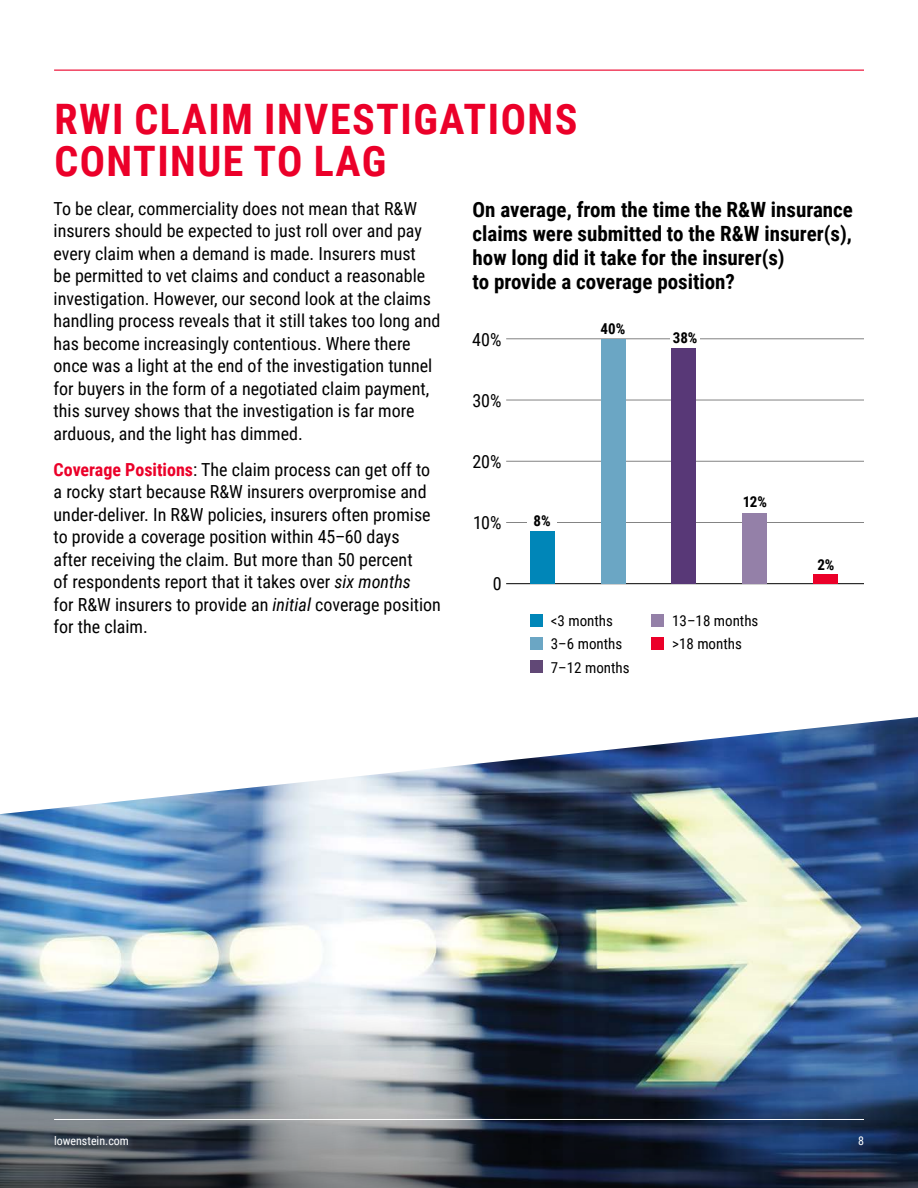
<style>
.page{position:relative;width:918px;height:1188px;background:#fff}
.page>*{position:absolute;margin:0;border:0;box-sizing:border-box;transform-origin:0 0}
.t1{font:700 42px/42px "Roboto Condensed";letter-spacing:.035em;color:#eb0029}
.t2{font:700 21px/24px "Roboto Condensed";color:#000}
.t3{font:18px/22.5px "Roboto Condensed";color:#000}
.t4{font:15px/23.4px "Roboto Condensed";color:#000}
.t5{font:700 15px "Roboto Condensed";color:#000}
.t6{font:12px "Roboto Condensed";color:#fff}
.s1{font-weight:700;color:#eb0029}
.s2{font-style:italic}
</style>
<div class="page">
<img style="left:0;top:717px;width:918px;height:254px">
<img style="left:0;top:971px;width:918px;height:217px">
<hr style="left:54px;top:1119px;width:810px;height:1px;background:#fff">
<hr style="left:506px;top:461px;width:358px;height:1px;background:#000">
<hr style="left:506px;top:522px;width:358px;height:1px;background:#000">
<hr style="left:506px;top:400px;width:358px;height:1px;background:#000">
<hr style="left:506px;top:583px;width:358px;height:1px;background:#000">
<div style="left:530px;top:531px;width:24px;height:53px;background:#0086b8"></div>
<hr style="left:54px;top:70px;width:810px;height:1px;background:#eb0029">
<hr style="left:506px;top:339px;width:358px;height:1px;background:#000">
<div style="left:530px;top:614px;width:13px;height:13px;background:#0086b8"></div>
<div style="left:530px;top:637px;width:13px;height:13px;background:#6ba6c4"></div>
<div style="left:530px;top:660px;width:13px;height:13px;background:#614876"></div>
<div style="left:651px;top:614px;width:13px;height:13px;background:#9480a8"></div>
<div style="left:651px;top:637px;width:13px;height:13px;background:#eb0029"></div>
<div style="left:814px;top:575px;width:24px;height:9px;background:#eb0029"></div>
<div style="left:672px;top:348px;width:24px;height:236px;background:#583877"></div>
<div style="left:743px;top:513px;width:24px;height:71px;background:#9480a8"></div>
<div style="left:601px;top:339px;width:24px;height:245px;background:#6ba6c4"></div>
<div style="left:527px;top:515px;width:30px;height:11px;background:#fff"></div>
<div style="left:670px;top:332px;width:30px;height:11px;background:#fff"></div>
<h1 class="t1" style="left:54px;top:97px;width:525px">RWI CLAIM INVESTIGATIONS<br>CONTINUE TO LAG</h1>
<p class="t3" style="left:54px;top:197px;width:388px">To be clear, commerciality does not mean that R&amp;W insurers should be expected to just roll over and pay every claim when a demand is made. Insurers must<br>be permitted to vet claims and conduct a reasonable investigation. However, our second look at the claims handling process reveals that it still takes too long and has become increasingly contentious. Where there once was a light at the end of the investigation tunnel for buyers in the form of a negotiated claim payment, this survey shows that the investigation is far more arduous, and the light has dimmed.</p>
<p class="t3" style="left:54px;top:458px;width:389px"><span class="s1">Coverage Positions</span>: The claim process can get off to a rocky start because R&amp;W insurers overpromise and under-deliver. In R&amp;W policies, insurers often promise to provide a coverage position within 45–60 days<br>after receiving the claim. But more than 50 percent<br>of respondents report that it takes over <span class="s2">six months<br></span>for R&amp;W insurers to provide an <span class="s2">initial</span> coverage position for the claim.</p>
<p class="t2" style="left:473px;top:197px;width:382px">On average, from the time the R&amp;W insurance claims were submitted to the R&amp;W insurer(s), how long did it take for the insurer(s)<br>to provide a coverage position?</p>
<p class="t5" style="left:600px;top:318px;width:27px">40%</p>
<p class="t3" style="left:472px;top:327px;width:31px">40%</p>
<p class="t5" style="left:673px;top:327px;width:26px">38%</p>
<p class="t3" style="left:472px;top:389px;width:31px">30%</p>
<p class="t3" style="left:472px;top:450px;width:31px">20%</p>
<p class="t5" style="left:743px;top:492px;width:26px">12%</p>
<p class="t5" style="left:533px;top:510px;width:19px">8%</p>
<p class="t3" style="left:473px;top:511px;width:30px">10%</p>
<p class="t5" style="left:817px;top:554px;width:19px">2%</p>
<p class="t3" style="left:493px;top:572px;width:10px">0</p>
<p class="t4" style="left:551px;top:608px;width:80px">&lt;3 months<br>3–6 months<br>7–12 months</p>
<p class="t4" style="left:672px;top:608px;width:88px">13–18 months &gt;18 months</p>
<p class="t6" style="left:54px;top:1132px;width:76px">lowenstein.com</p>
<p class="t6" style="left:858px;top:1132px;width:7px">8</p>
</div>
